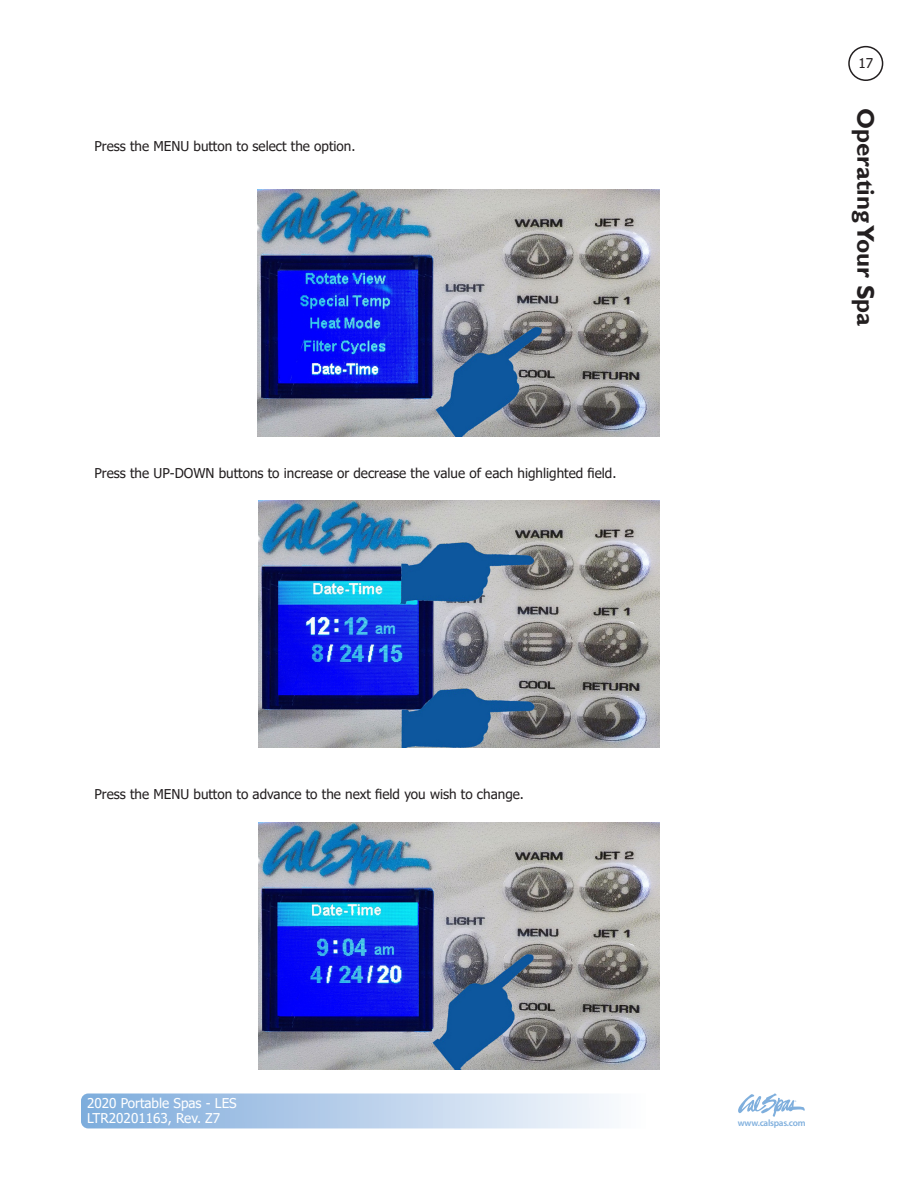
<style>
.page{position:relative;width:918px;height:1188px;background:#fff}
.page>*{position:absolute;margin:0;border:0;box-sizing:border-box;transform-origin:0 0}
.t1{font:700 24px "Gill Sans";color:#231f20}
.t2{font:13.5px "Tahoma";color:#231f20}
.t3{font:13.5px/14.7px "Tahoma";color:#fff}
.t4{font:600 9.3px "Myriad Pro";letter-spacing:-.03em;color:#7fafdd}
</style>
<div class="page">
<div style="left:81px;top:1094px;width:729px;height:34px;background:linear-gradient(to right,#81addc,#fff);border-radius:7px"></div>
<svg style="left:738px;top:1094px;width:67px;height:23px"></svg>
<div style="left:848px;top:46px;width:35px;height:35px;border:2px solid #231f20;border-radius:50%"></div>
<img style="left:258px;top:190px;width:401px;height:247px">
<img style="left:258px;top:501px;width:402px;height:247px">
<img style="left:258px;top:823px;width:402px;height:247px">
<p class="t2" style="left:94px;top:137px;width:263px">Press the MENU button to select the option.</p>
<p class="t2" style="left:94px;top:464px;width:524px">Press the UP-DOWN buttons to increase or decrease the value of each highlighted field.</p>
<p class="t2" style="left:858px;top:54px;width:16px">17</p>
<h1 class="t1" style="left:880px;top:108px;width:219px;rotate:90deg">Operating Your Spa</h1>
<p class="t2" style="left:94px;top:785px;width:431px">Press the MENU button to advance to the next field you wish to change.</p>
<p class="t3" style="left:87px;top:1097px;width:151px">2020 Portable Spas - LES<br>LTR20201163, Rev. Z7</p>
<p class="t4" style="left:738px;top:1117px;width:69px">www.calspas.com</p>
</div>
